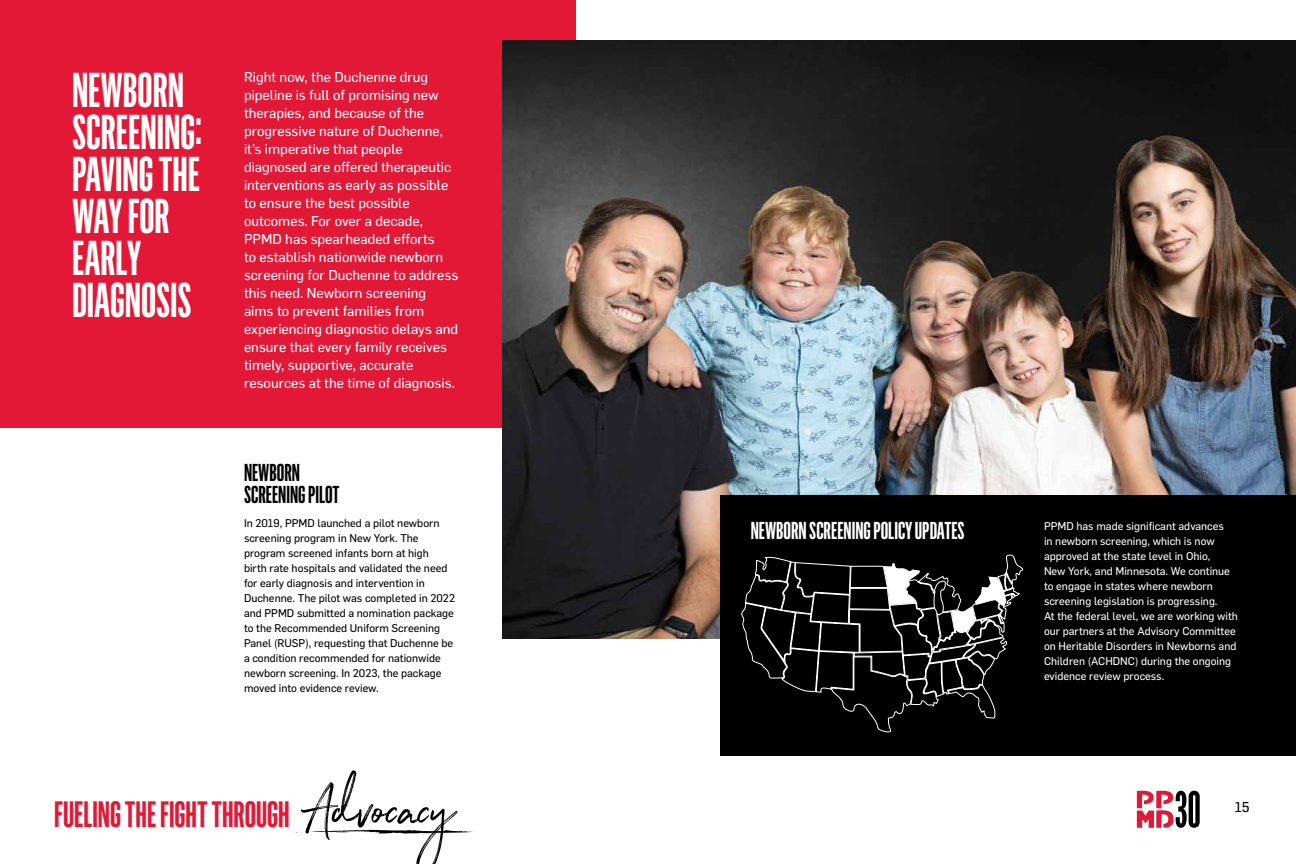
<style>
.page{position:relative;width:1296px;height:864px;background:#fff}
.page>*{position:absolute;margin:0;border:0;box-sizing:border-box;transform-origin:0 0}
.t1{font:600 48px/42px "Flama Ultracondensed";color:#fff}
.t2{font:600 36px "Flama Ultracondensed";color:#e31837}
.t3{font:600 24px "Flama Ultracondensed";color:#fff}
.t4{font:600 24px/22px "Flama Ultracondensed";color:#000}
.t5{font:14px/18px "Flama Basic";color:#fff}
.t6{font:14px "Flama Basic";color:#000}
.t7{font:11px/15px "Flama Basic";color:#000}
.t8{font:11px/15px "Flama Basic";color:#fff}
.s1{font-family:"Northwell";font-weight:400;font-size:65px;color:#000}
</style>
<div class="page">
<div style="left:0;top:0;width:576px;height:428px;background:#e31837"></div>
<img style="left:502px;top:40px;width:794px;height:598px">
<svg style="left:295px;top:830px;width:178px;height:5px"></svg>
<div style="left:720px;top:495px;width:576px;height:261px;background:#000"></div>
<svg style="left:1137px;top:791px;width:63px;height:37px"></svg>
<svg style="left:741px;top:554px;width:283px;height:179px"></svg>
<h1 class="t1" style="left:72px;top:68px;width:131px">NEWBORN<br>SCREENING:<br>PAVING THE<br>WAY FOR<br>EARLY<br>DIAGNOSIS</h1>
<p class="t5" style="left:244px;top:67px;width:216px">Right now, the Duchenne drug pipeline is full of promising new therapies, and because of the progressive nature of Duchenne, it’s imperative that people diagnosed are offered therapeutic interventions as early as possible to ensure the best possible outcomes. For over a decade,<br>PPMD has spearheaded efforts<br>to establish nationwide newborn screening for Duchenne to address this need. Newborn screening aims to prevent families from experiencing diagnostic delays and ensure that every family receives timely, supportive, accurate resources at the time of diagnosis.</p>
<h3 class="t4" style="left:244px;top:461px;width:97px">NEWBORN<br>SCREENING PILOT</h3>
<p class="t7" style="left:244px;top:515px;width:213px">In 2019, PPMD launched a pilot newborn screening program in New York. The program screened infants born at high<br>birth rate hospitals and validated the need for early diagnosis and intervention in Duchenne. The pilot was completed in 2022 and PPMD submitted a nomination package to the Recommended Uniform Screening Panel (RUSP), requesting that Duchenne be a condition recommended for nationwide newborn screening. In 2023, the package moved into evidence review.</p>
<h2 class="t2" style="left:54px;top:792px;width:403px">FUELING THE FIGHT THROUGH <span class="s1">Advocacy</span></h2>
<h3 class="t3" style="left:751px;top:516px;width:215px">NEWBORN SCREENING POLICY UPDATES</h3>
<p class="t8" style="left:1044px;top:518px;width:195px">PPMD has made significant advances<br>in newborn screening, which is now approved at the state level in Ohio,<br>New York, and Minnesota. We continue to engage in states where newborn screening legislation is progressing.<br>At the federal level, we are working with our partners at the Advisory Committee on Heritable Disorders in Newborns and Children (ACHDNC) during the ongoing evidence review process.</p>
<p class="t6" style="left:1235px;top:797px;width:16px">15</p>
</div>
